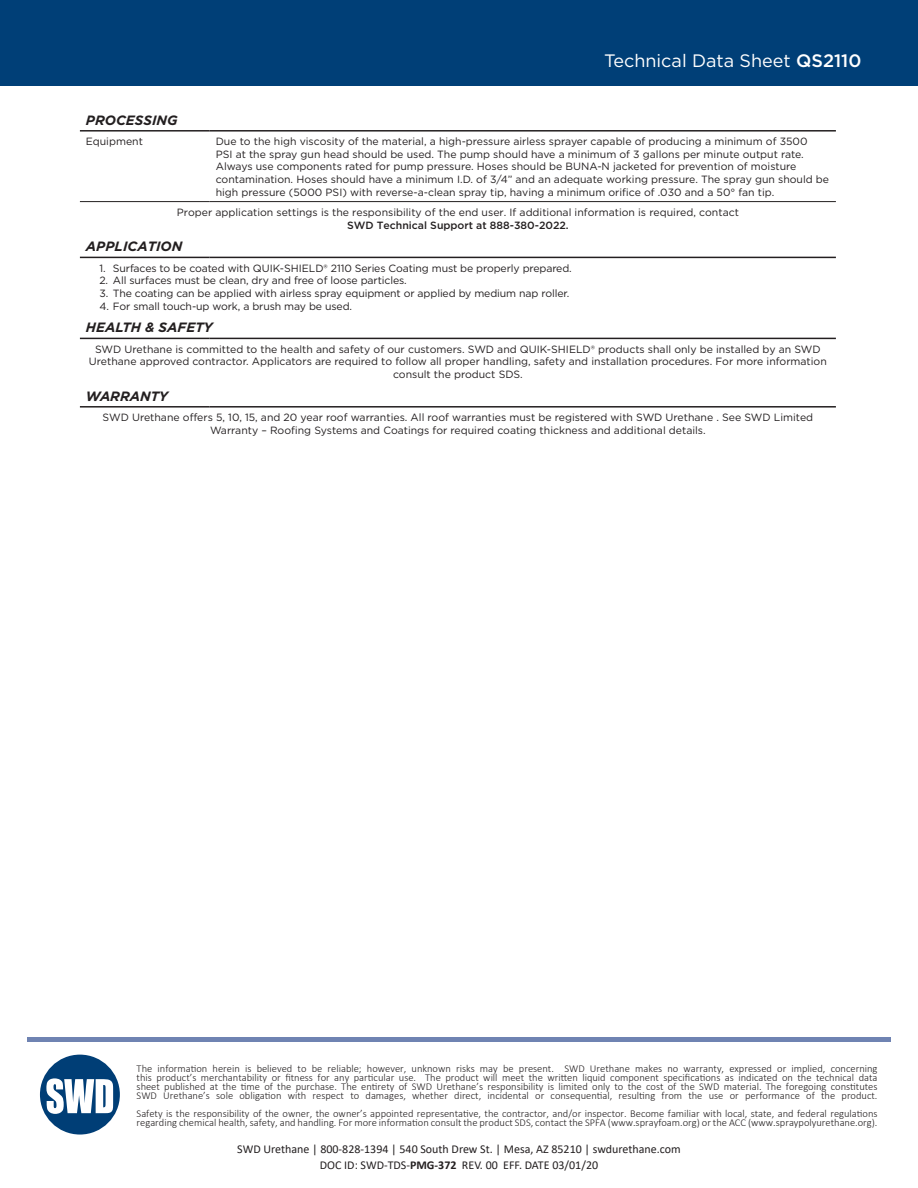
<style>
.page{position:relative;width:918px;height:1188px;background:#fff}
.page>*{position:absolute;margin:0;border:0;box-sizing:border-box;transform-origin:0 0}
.t1{font:18px "Gotham";color:#fff}
.t2{font:italic 700 13.5px "Gotham";color:#231f20}
.t3{font:12px/16.2px "Calibri";color:#231f20;text-align:center}
.t4{font:10.5px/12.6px "Gotham";color:#231f20;text-align:center}
.t5{font:300 10.5px/9px "Calibri";color:#231f20;text-align:justify}
.t6{font:500 10.5px "Gotham";color:#231f20}
.s1{font-weight:500}
.s2{font-weight:700}
</style>
<div class="page">
<div style="left:0;top:0;width:918px;height:86px;background:#003f77"></div>
<hr style="left:27px;top:1038px;width:864px;height:4px;background:#6f83b2">
<div style="left:40px;top:1055px;width:80px;height:80px;background:#003e76;border-radius:50%"></div>
<svg style="left:46px;top:1078px;width:67px;height:36px"></svg>
<hr style="left:80px;top:201px;width:130px;height:1px;background:#231f20">
<hr style="left:210px;top:201px;width:626px;height:1px;background:#231f20">
<hr style="left:80px;top:257px;width:130px;height:1px;background:#231f20">
<hr style="left:210px;top:257px;width:626px;height:1px;background:#231f20">
<hr style="left:80px;top:338px;width:130px;height:1px;background:#231f20">
<hr style="left:210px;top:338px;width:626px;height:1px;background:#231f20">
<hr style="left:80px;top:406px;width:130px;height:2px;background:#231f20">
<hr style="left:210px;top:406px;width:626px;height:2px;background:#231f20">
<hr style="left:80px;top:130px;width:130px;height:2px;background:#231f20">
<hr style="left:210px;top:130px;width:626px;height:2px;background:#231f20">
<p class="t1" style="left:604px;top:49px;width:259px">Technical Data Sheet <span class="s1">QS2110</span></p>
<p class="t2" style="left:86px;top:111px;width:93px">PROCESSING</p>
<p class="t4" style="left:86px;top:135px;width:59px">Equipment</p>
<p class="t4" style="left:216px;top:135px;width:615px;text-align:left">Due to the high viscosity of the material, a high-pressure airless sprayer capable of producing a minimum of 3500<br>PSI at the spray gun head should be used. The pump should have a minimum of 3 gallons per minute output rate.<br>Always use components rated for pump pressure. Hoses should be BUNA-N jacketed for prevention of moisture contamination. Hoses should have a minimum I.D. of 3/4” and an adequate working pressure. The spray gun should be high pressure (5000 PSI) with reverse-a-clean spray tip, having a minimum orifice of .030 and a 50° fan tip.</p>
<p class="t4" style="left:177px;top:206px;width:564px">Proper application settings is the responsibility of the end user. If additional information is required, contact</p>
<p class="t6" style="left:347px;top:218px;width:223px">SWD Technical Support at 888-380-2022.</p>
<p class="t2" style="left:86px;top:238px;width:98px">APPLICATION</p>
<p class="t4" style="left:99px;top:262px;width:474px">1. Surfaces to be coated with QUIK-SHIELD® 2110 Series Coating must be properly prepared.</p>
<p class="t4" style="left:99px;top:274px;width:309px">2. All surfaces must be clean, dry and free of loose particles.</p>
<p class="t4" style="left:99px;top:287px;width:471px">3. The coating can be applied with airless spray equipment or applied by medium nap roller.</p>
<p class="t4" style="left:99px;top:299px;width:254px">4. For small touch-up work, a brush may be used.</p>
<p class="t2" style="left:86px;top:319px;width:128px">HEALTH &amp; SAFETY</p>
<p class="t4" style="left:89px;top:343px;width:739px">SWD Urethane is committed to the health and safety of our customers. SWD and QUIK-SHIELD® products shall only be installed by an SWD<br>Urethane approved contractor. Applicators are required to follow all proper handling, safety and installation procedures. For more information consult the product SDS.</p>
<p class="t2" style="left:86px;top:387px;width:83px">WARRANTY</p>
<p class="t4" style="left:103px;top:411px;width:712px">SWD Urethane offers 5, 10, 15, and 20 year roof warranties. All roof warranties must be registered with SWD Urethane . See SWD Limited<br>Warranty – Roofing Systems and Coatings for required coating thickness and additional details.</p>
<p class="t5" style="left:137px;top:1063px;width:742px">The information herein is believed to be reliable; however, unknown risks may be present. SWD Urethane makes no warranty, expressed or implied, concerning this product’s merchantability or fitness for any particular use. The product will meet the written liquid component specifications as indicated on the technical data sheet published at the time of the purchase. The entirety of SWD Urethane’s responsibility is limited only to the cost of the SWD material. The foregoing constitutes SWD Urethane’s sole obligation with respect to damages, whether direct, incidental or consequential, resulting from the use or performance of the product.</p>
<p class="t5" style="left:137px;top:1108px;width:742px">Safety is the responsibility of the owner, the owner’s appointed representative, the contractor, and/or inspector. Become familiar with local, state, and federal regulations regarding chemical health, safety, and handling. For more information consult the product SDS, contact the SPFA (www.sprayfoam.org) or the ACC (www.spraypolyurethane.org).</p>
<p class="t3" style="left:237px;top:1141px;width:445px">SWD Urethane | 800-828-1394 | 540 South Drew St. | Mesa, AZ 85210 | swdurethane.com<br>DOC ID: SWD-TDS-<span class="s2">PMG-372</span> REV. 00 EFF. DATE 03/01/20</p>
</div>
